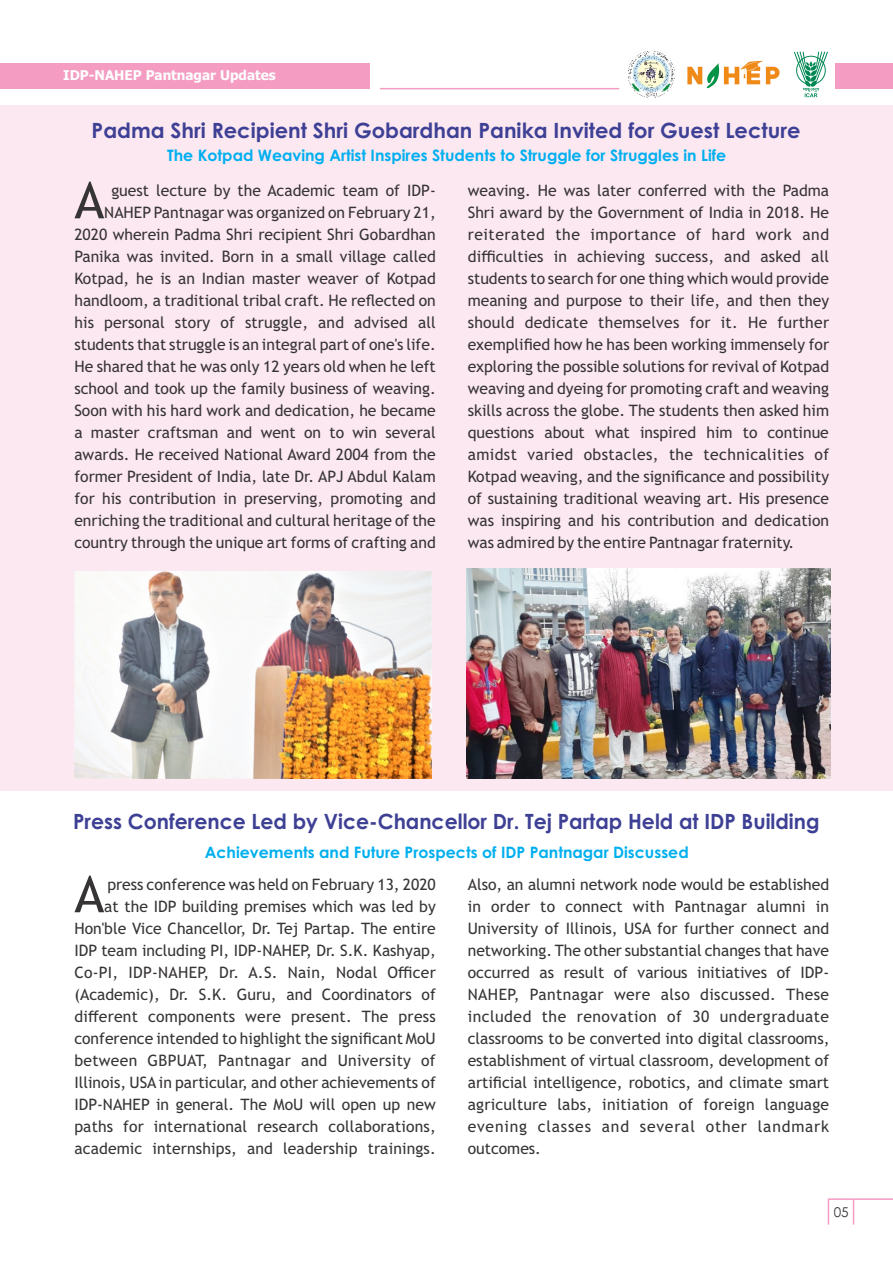
<style>
.page{position:relative;width:893px;height:1263px;background:#fff}
.page>*{position:absolute;margin:0;border:0;box-sizing:border-box;transform-origin:0 0}
.t1{font:50.7px "Trebuchet MS";color:#373435}
.t2{font:700 21px "Century Gothic";color:#3e4095}
.t3{font:15.75px/21.9px "Trebuchet MS";color:#373435;text-align:justify}
.t4{font:700 15.75px "Century Gothic";color:#00afef}
.t5{font:700 13.5px "Tahoma";color:#fefefe}
.t6{font:13.5px "Century Gothic";color:#373435}
</style>
<div class="page">
<hr style="left:828px;top:1198px;width:65px;height:2px;background:#f49cc2">
<svg style="left:828px;top:1200px;width:1px;height:24px"></svg>
<svg style="left:853px;top:1200px;width:1px;height:24px"></svg>
<div style="left:835px;top:63px;width:58px;height:26px;background:#f49cc2"></div>
<hr style="left:380px;top:88px;width:239px;height:1px;background:#f49cc2">
<img style="left:687px;top:60px;width:93px;height:29px">
<img style="left:629px;top:52px;width:46px;height:45px">
<svg style="left:793px;top:51px;width:35px;height:46px"></svg>
<div style="left:796px;top:56px;width:30px;height:29px;border:1px solid #008854;border-radius:50%"></div>
<div style="left:0;top:63px;width:370px;height:26px;background:#f49cc2"></div>
<div style="left:0;top:105px;width:893px;height:686px;background:#fce8f1"></div>
<img style="left:74px;top:572px;width:357px;height:206px">
<img style="left:467px;top:569px;width:363px;height:209px">
<p class="t5" style="left:63px;top:69px;width:214px">IDP-NAHEP Pantnagar Updates</p>
<h2 class="t2" style="left:92px;top:123px;width:710px">Padma Shri Recipient Shri Gobardhan Panika Invited for Guest Lecture</h2>
<p class="t4" style="left:167px;top:149px;width:561px">The Kotpad Weaving Artist Inspires Students to Struggle for Struggles in Life</p>
<p class="t3" style="left:468px;top:181px;width:363px">weaving. He was later conferred with the Padma Shri award by the Government of India in 2018. He reiterated the importance of hard work and difficulties in achieving success, and asked all students to search for one thing which would provide meaning and purpose to their life, and then they should dedicate themselves for it. He further exemplified how he has been working immensely for exploring the possible solutions for revival of Kotpad weaving and dyeing for promoting craft and weaving skills across the globe. The students then asked him questions about what inspired him to continue amidst varied obstacles, the technicalities of Kotpad weaving, and the significance and possibility of sustaining traditional weaving art. His presence was inspiring and his contribution and dedication was admired by the entire Pantnagar fraternity.</p>
<h1 class="t1" style="left:74px;top:181px;width:31px">A</h1>
<p class="t3" style="left:111px;top:181px;width:326px">guest lecture by the Academic team of IDP-</p>
<p class="t3" style="left:74px;top:203px;width:363px;text-indent:30px">NAHEP Pantnagar was organized on February 21, 2020 wherein Padma Shri recipient Shri Gobardhan Panika was invited. Born in a small village called Kotpad, he is an Indian master weaver of Kotpad handloom, a traditional tribal craft. He reflected on his personal story of struggle, and advised all students that struggle is an integral part of one's life.<br>He shared that he was only 12 years old when he left school and took up the family business of weaving.<br>Soon with his hard work and dedication, he became a master craftsman and went on to win several awards. He received National Award 2004 from the former President of India, late Dr. APJ Abdul Kalam for his contribution in preserving, promoting and enriching the traditional and cultural heritage of the country through the unique art forms of crafting and</p>
<h2 class="t2" style="left:73px;top:814px;width:748px">Press Conference Led by Vice-Chancellor Dr. Tej Partap Held at IDP Building</h2>
<p class="t4" style="left:205px;top:846px;width:485px">Achievements and Future Prospects of IDP Pantnagar Discussed</p>
<p class="t3" style="left:468px;top:875px;width:363px">Also, an alumni network node would be established in order to connect with Pantnagar alumni in University of Illinois, USA for further connect and networking. The other substantial changes that have occurred as result of various initiatives of IDP-NAHEP, Pantnagar were also discussed. These included the renovation of 30 undergraduate classrooms to be converted into digital classrooms, establishment of virtual classroom, development of artificial intelligence, robotics, and climate smart agriculture labs, initiation of foreign language evening classes and several other landmark outcomes.</p>
<h1 class="t1" style="left:74px;top:875px;width:31px">A</h1>
<p class="t3" style="left:107px;top:875px;width:330px">press conference was held on February 13, 2020</p>
<p class="t3" style="left:74px;top:897px;width:363px;text-indent:30px">at the IDP building premises which was led by Hon'ble Vice Chancellor, Dr. Tej Partap. The entire IDP team including PI, IDP-NAHEP, Dr. S.K. Kashyap, Co-PI, IDP-NAHEP, Dr. A.S. Nain, Nodal Officer (Academic), Dr. S.K. Guru, and Coordinators of different components were present. The press conference intended to highlight the significant MoU between GBPUAT, Pantnagar and University of Illinois, USA in particular, and other achievements of IDP-NAHEP in general. The MoU will open up new paths for international research collaborations, academic internships, and leadership trainings.</p>
<p class="t6" style="left:834px;top:1206px;width:16px">05</p>
</div>
